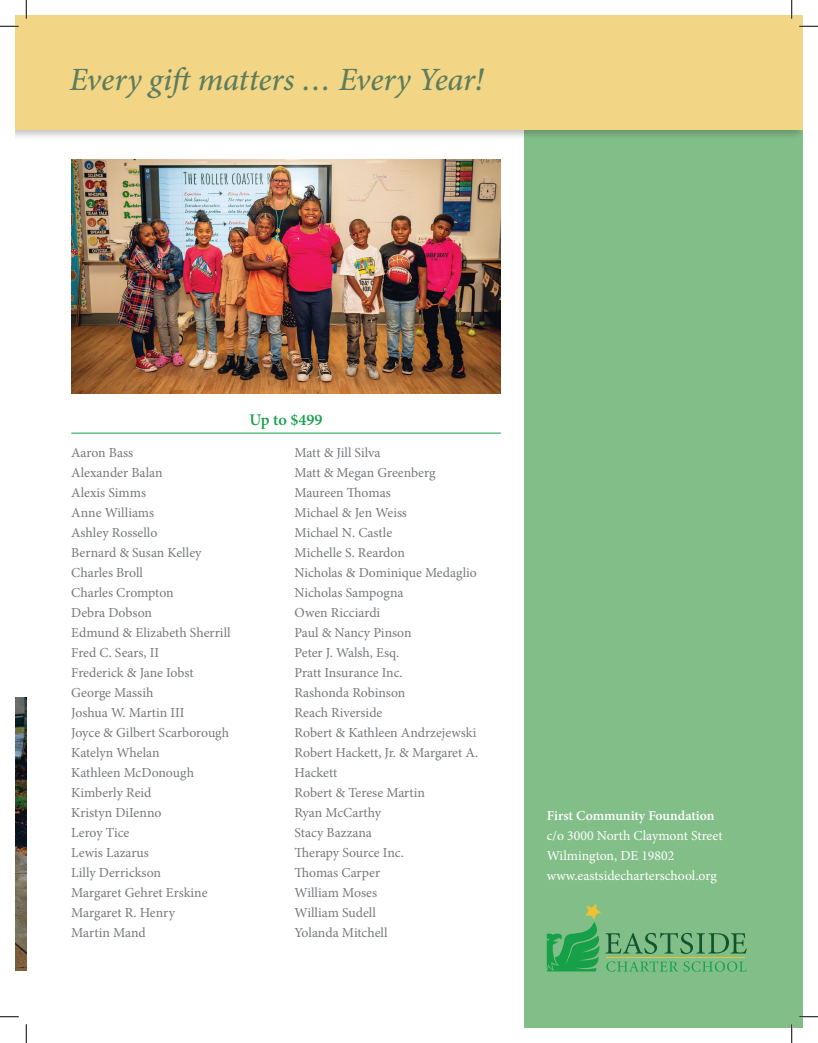
<style>
.page{position:relative;width:818px;height:1043px;background:#fff}
.page>*{position:absolute;margin:0;border:0;box-sizing:border-box;transform-origin:0 0}
.t1{font:italic 500 32.5px "Minion Pro";letter-spacing:-.005em;color:#5e7d5e}
.t2{font:600 16.25px "Minion Pro";letter-spacing:-.005em;color:#16a149}
.t3{font:13.75px/20px "Minion Pro";color:#76787b}
.t4{font:13.75px/20px "Minion Pro";color:#fff}
.t5{font:600 13.75px "Minion Pro";color:#fff}
</style>
<div class="page">
<div style="left:524px;top:15px;width:278px;height:1013px;background:#82be88"></div>
<div style="left:15px;top:15px;width:787px;height:125px;background:#231f20;opacity:.25"></div>
<div style="left:15px;top:15px;width:787px;height:115px;background:#f2d685"></div>
<hr style="left:71px;top:433px;width:430px;height:1px;background:#16a149">
<svg style="left:546px;top:904px;width:200px;height:67px"></svg>
<hr style="left:606px;top:957px;width:139px;height:1px;background:#ebc232">
<img style="left:15px;top:698px;width:11px;height:272px">
<img style="left:71px;top:159px;width:430px;height:234px">
<svg style="left:0;top:25px;width:19px;height:2px"></svg>
<svg style="left:799px;top:25px;width:19px;height:2px"></svg>
<svg style="left:0;top:1016px;width:19px;height:1px"></svg>
<svg style="left:799px;top:1015px;width:19px;height:2px"></svg>
<svg style="left:25px;top:0;width:2px;height:19px"></svg>
<svg style="left:25px;top:1024px;width:2px;height:18px"></svg>
<svg style="left:791px;top:0;width:1px;height:19px"></svg>
<svg style="left:791px;top:1024px;width:1px;height:18px"></svg>
<h1 class="t1" style="left:69px;top:57px;width:416px">Every gift matters … Every Year!</h1>
<p class="t2" style="left:249px;top:409px;width:74px">Up to $499</p>
<p class="t3" style="left:71px;top:442px;width:161px">Aaron Bass<br>Alexander Balan<br>Alexis Simms<br>Anne Williams<br>Ashley Rossello<br>Bernard &amp; Susan Kelley<br>Charles Broll<br>Charles Crompton<br>Debra Dobson<br>Edmund &amp; Elizabeth Sherrill<br>Fred C. Sears, II<br>Frederick &amp; Jane Iobst<br>George Massih<br>Joshua W. Martin III<br>Joyce &amp; Gilbert Scarborough<br>Katelyn Whelan<br>Kathleen McDonough<br>Kimberly Reid<br>Kristyn DiIenno<br>Leroy Tice<br>Lewis Lazarus<br>Lilly Derrickson<br>Margaret Gehret Erskine<br>Margaret R. Henry<br>Martin Mand</p>
<p class="t3" style="left:294px;top:442px;width:185px">Matt &amp; Jill Silva<br>Matt &amp; Megan Greenberg<br>Maureen Thomas<br>Michael &amp; Jen Weiss<br>Michael N. Castle<br>Michelle S. Reardon<br>Nicholas &amp; Dominique Medaglio<br>Nicholas Sampogna<br>Owen Ricciardi<br>Paul &amp; Nancy Pinson<br>Peter J. Walsh, Esq.<br>Pratt Insurance Inc.<br>Rashonda Robinson<br>Reach Riverside<br>Robert &amp; Kathleen Andrzejewski<br>Robert Hackett, Jr. &amp; Margaret A.<br>Hackett<br>Robert &amp; Terese Martin<br>Ryan McCarthy<br>Stacy Bazzana<br>Therapy Source Inc.<br>Thomas Carper<br>William Moses<br>William Sudell<br>Yolanda Mitchell</p>
<p class="t5" style="left:546px;top:805px;width:169px">First Community Foundation</p>
<p class="t4" style="left:546px;top:825px;width:177px">c/o 3000 North Claymont Street<br>Wilmington, DE 19802 www.eastsidecharterschool.org</p>
</div>
